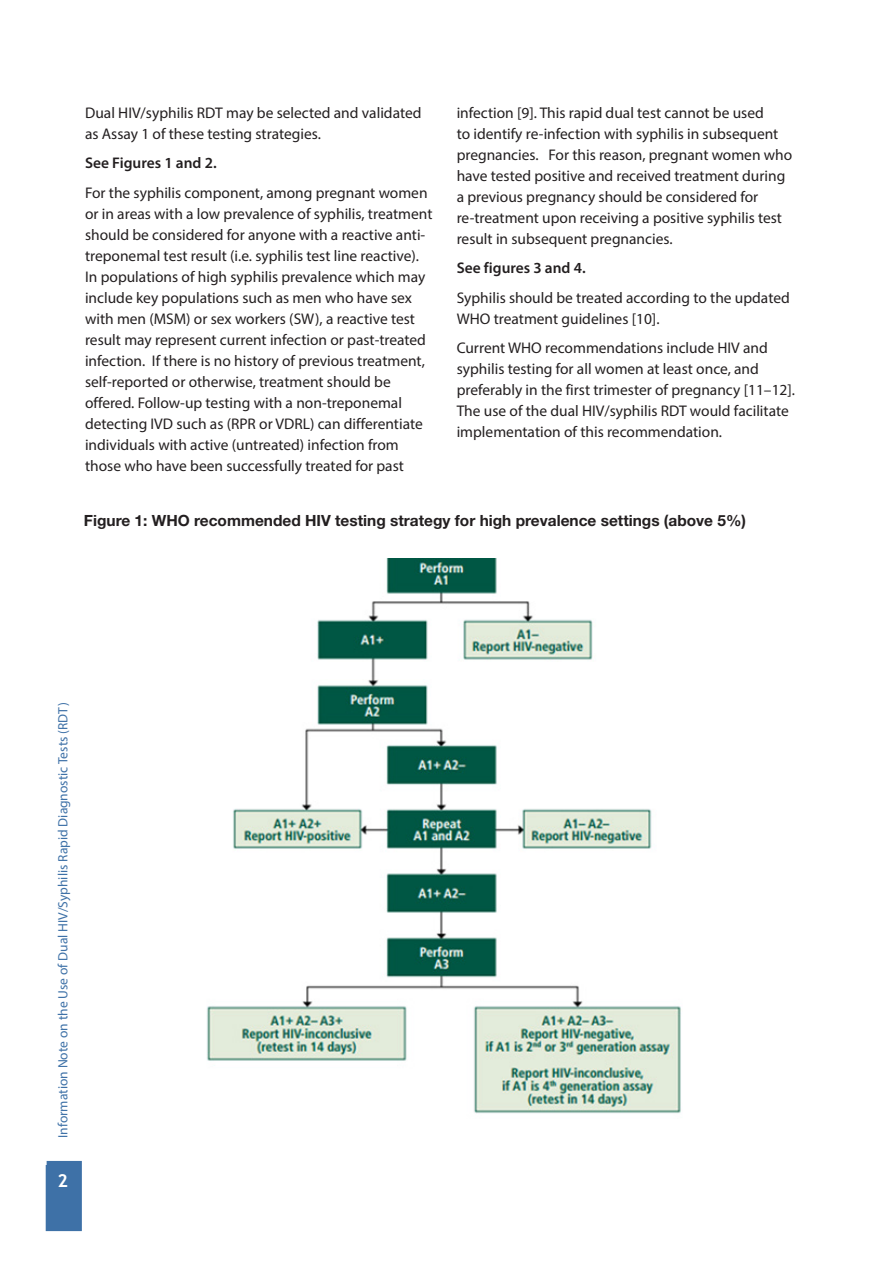
<style>
.page{position:relative;width:893px;height:1263px;background:#fff}
.page>*{position:absolute;margin:0;border:0;box-sizing:border-box;transform-origin:0 0}
.t1{font:700 18px "Trebuchet MS";color:#fff}
.t2{font:15.45px/21px "Myriad Pro";color:#231f20}
.t3{font:700 15.45px "Helvetica Neue LT Std";color:#231f20}
.t4{font:600 15.45px "Myriad Pro";color:#231f20}
.t5{font:13.5px "Myriad Pro";color:#3e71a7}
</style>
<div class="page">
<div style="left:46px;top:1161px;width:36px;height:70px;background:#3e71a7;border:2px solid #3e71a7"></div>
<img style="left:207px;top:558px;width:474px;height:556px">
<p class="t2" style="left:85px;top:102px;width:338px">Dual HIV/syphilis RDT may be selected and validated as Assay 1 of these testing strategies.</p>
<p class="t4" style="left:85px;top:153px;width:133px">See Figures 1 and 2.</p>
<p class="t2" style="left:85px;top:182px;width:349px">For the syphilis component, among pregnant women or in areas with a low prevalence of syphilis, treatment should be considered for anyone with a reactive anti&shy;treponemal test result (i.e. syphilis test line reactive).<br>In populations of high syphilis prevalence which may include key populations such as men who have sex with men (MSM) or sex workers (SW), a reactive test result may represent current infection or past-treated infection. If there is no history of previous treatment, self-reported or otherwise, treatment should be offered. Follow-up testing with a non-treponemal detecting IVD such as (RPR or VDRL) can differentiate individuals with active (untreated) infection from those who have been successfully treated for past</p>
<p class="t2" style="left:457px;top:102px;width:337px">infection [9]. This rapid dual test cannot be used<br>to identify re-infection with syphilis in subsequent pregnancies. For this reason, pregnant women who have tested positive and received treatment during a previous pregnancy should be considered for re-treatment upon receiving a positive syphilis test result in subsequent pregnancies.</p>
<p class="t4" style="left:457px;top:258px;width:131px">See figures 3 and 4.</p>
<p class="t2" style="left:457px;top:287px;width:335px">Syphilis should be treated according to the updated<br>WHO treatment guidelines [10].</p>
<p class="t2" style="left:457px;top:337px;width:340px">Current WHO recommendations include HIV and syphilis testing for all women at least once, and preferably in the first trimester of pregnancy [11–12].<br>The use of the dual HIV/syphilis RDT would facilitate implementation of this recommendation.</p>
<p class="t3" style="left:84px;top:510px;width:664px">Figure 1: WHO recommended HIV testing strategy for high prevalence settings (above 5%)</p>
<p class="t1" style="left:39px;top:1147px;width:12px">1</p>
<p class="t5" style="left:55px;top:1138px;width:437px;rotate:-90deg">Information Note on the Use of Dual HIV/Syphilis Rapid Diagnostic Tests (RDT)</p>
<p class="t1" style="left:57px;top:1169px;width:12px">2</p>
</div>
